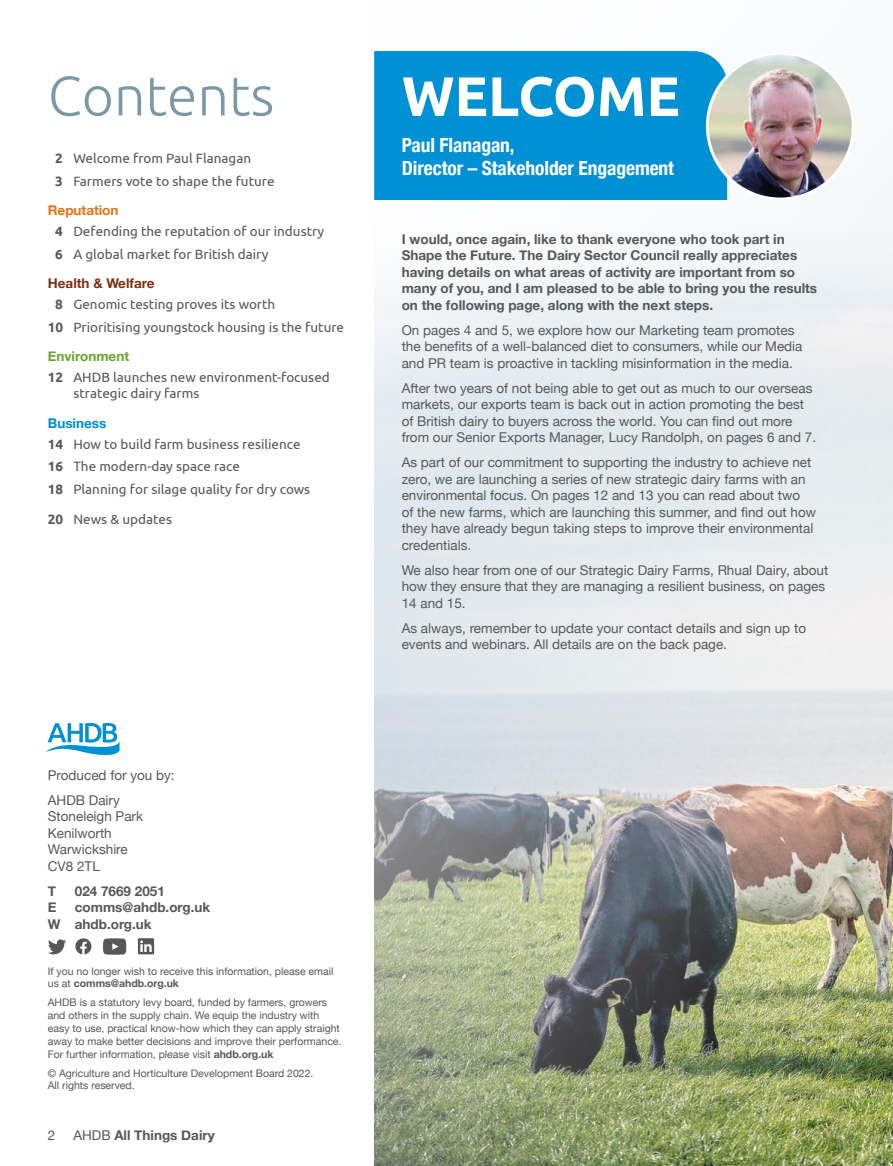
<style>
.page{position:relative;width:893px;height:1166px;background:#fff}
.page>*{position:absolute;margin:0;border:0;box-sizing:border-box;transform-origin:0 0}
.ARTICLE_MAIN_HEADING{font:300 55.5px "Ubuntu";color:#7a98a5}
.ARTICLE_MAIN_HEADING-2{font:700 55.5px "Ubuntu";color:#fff}
.ARTICLE_SUBHEADING{font:700 condensed 19.5px/23.2px "Helvetica Neue";letter-spacing:-.005em;color:#fff}
.MAIN_BODY{font:13.5px/16.5px "Helvetica Neue";color:#575756}
.CONTENTS_LIST{font:13.5px/16.5px "Ubuntu";color:#575756}
.MAIN_BODY_INTRO{font:700 13.5px/16.5px "Helvetica Neue";color:#575756}
.MAIN_BODY-2{font:700 13.5px/16.5px "Helvetica Neue";color:#575756}
.CONTENTS_HEADER{font:700 13.5px "Helvetica Neue";color:#7b3011}
.CONTENTS_HEADER-2{font:700 13.5px "Helvetica Neue";color:#6da32f}
.CONTENTS_HEADER-3{font:700 13.5px "Helvetica Neue";color:#ed7013}
.CONTENTS_HEADER-4{font:700 13.5px "Helvetica Neue";color:#0090d4}
.DISCLAIMER{font:10.5px/12.8px "Helvetica Neue";color:#575756}
.s1{font-weight:700}
.s2{font-weight:400}
</style>
<div class="page">
<div style="left:374px;top:0;width:519px;height:1165px;background:#fbfcfd"></div>
<img style="left:374px;top:179px;width:519px;height:986px">
<div style="left:374px;top:51px;width:353px;height:149px;background:#0090d4"></div>
<img style="left:707px;top:53px;width:146px;height:146px;border-radius:73px">
<div style="left:706px;top:52px;width:149px;height:148px;border:3px solid #fff;border-radius:50%"></div>
<svg style="left:48px;top:939px;width:18px;height:15px"></svg>
<svg style="left:75px;top:938px;width:16px;height:16px"></svg>
<svg style="left:103px;top:938px;width:23px;height:16px"></svg>
<svg style="left:138px;top:938px;width:16px;height:16px"></svg>
<svg style="left:45px;top:723px;width:75px;height:32px"></svg>
<p class="ARTICLE_MAIN_HEADING" style="left:48px;top:62px;width:228px">Contents</p>
<p class="CONTENTS_LIST" style="left:55px;top:150px;width:198px"><span class="s1">2</span> Welcome from Paul Flanagan</p>
<p class="CONTENTS_LIST" style="left:55px;top:172px;width:221px"><span class="s1">3</span> Farmers vote to shape the future</p>
<p class="CONTENTS_HEADER-3" style="left:48px;top:200px;width:72px">Reputation</p>
<p class="CONTENTS_LIST" style="left:55px;top:222px;width:271px"><span class="s1">4</span> Defending the reputation of our industry</p>
<p class="CONTENTS_LIST" style="left:55px;top:245px;width:215px"><span class="s1">6</span> A global market for British dairy</p>
<p class="CONTENTS_HEADER" style="left:48px;top:273px;width:108px">Health &amp; Welfare</p>
<p class="CONTENTS_LIST" style="left:55px;top:295px;width:222px"><span class="s1">8</span> Genomic testing proves its worth</p>
<p class="CONTENTS_LIST" style="left:48px;top:318px;width:298px"><span class="s1">10</span> Prioritising youngstock housing is the future</p>
<p class="CONTENTS_HEADER-2" style="left:48px;top:345px;width:83px">Environment</p>
<p class="CONTENTS_LIST" style="left:73px;top:368px;width:258px;text-indent:-26px"><span class="s1">12</span> AHDB launches new environment-focused strategic dairy farms</p>
<p class="CONTENTS_HEADER-4" style="left:48px;top:412px;width:60px">Business</p>
<p class="CONTENTS_LIST" style="left:48px;top:435px;width:254px"><span class="s1">14</span> How to build farm business resilience</p>
<p class="CONTENTS_LIST" style="left:48px;top:458px;width:194px"><span class="s1">16</span> The modern-day space race</p>
<p class="CONTENTS_LIST" style="left:48px;top:480px;width:264px"><span class="s1">18</span> Planning for silage quality for dry cows</p>
<p class="CONTENTS_LIST" style="left:48px;top:510px;width:126px"><span class="s1">20</span> News &amp; updates</p>
<p class="MAIN_BODY" style="left:48px;top:767px;width:128px">Produced for you by:</p>
<p class="MAIN_BODY" style="left:48px;top:792px;width:97px">AHDB Dairy<br>Stoneleigh Park<br>Kenilworth<br>Warwickshire<br>CV8 2TL</p>
<p class="MAIN_BODY-2" style="left:48px;top:882px;width:10px">T</p>
<p class="MAIN_BODY-2" style="left:75px;top:882px;width:92px">024 7669 2051</p>
<p class="MAIN_BODY-2" style="left:48px;top:899px;width:10px">E</p>
<p class="MAIN_BODY-2" style="left:48px;top:899px;width:164px;text-indent:27px">comms@ahdb.org.uk<br>W ahdb.org.uk</p>
<p class="DISCLAIMER" style="left:48px;top:964px;width:287px">If you no longer wish to receive this information, please email us at <span class="s1">comms@ahdb.org.uk</span></p>
<p class="DISCLAIMER" style="left:48px;top:996px;width:295px">AHDB is a statutory levy board, funded by farmers, growers and others in the supply chain. We equip the industry with easy to use, practical know-how which they can apply straight away to make better decisions and improve their performance.<br>For further information, please visit <span class="s1">ahdb.org.uk</span></p>
<p class="DISCLAIMER" style="left:48px;top:1066px;width:267px">© Agriculture and Horticulture Development Board 2022.<br>All rights reserved.</p>
<p class="MAIN_BODY" style="left:48px;top:1127px;width:9px">2</p>
<p class="MAIN_BODY_INTRO" style="left:73px;top:1126px;width:143px"><span class="s2">AHDB</span> All Things Dairy</p>
<p class="ARTICLE_MAIN_HEADING-2" style="left:402px;top:62px;width:280px">WELCOME</p>
<p class="ARTICLE_SUBHEADING" style="left:402px;top:132px;width:274px">Paul Flanagan,<br>Director – Stakeholder Engagement</p>
<p class="MAIN_BODY_INTRO" style="left:402px;top:231px;width:417px">I would, once again, like to thank everyone who took part in Shape the Future. The Dairy Sector Council really appreciates having details on what areas of activity are important from so many of you, and I am pleased to be able to bring you the results on the following page, along with the next steps.</p>
<p class="MAIN_BODY" style="left:402px;top:322px;width:402px">On pages 4 and 5, we explore how our Marketing team promotes the benefits of a well-balanced diet to consumers, while our Media and PR team is proactive in tackling misinformation in the media.</p>
<p class="MAIN_BODY" style="left:402px;top:380px;width:416px">After two years of not being able to get out as much to our overseas markets, our exports team is back out in action promoting the best of British dairy to buyers across the world. You can find out more from our Senior Exports Manager, Lucy Randolph, on pages 6 and 7.</p>
<p class="MAIN_BODY" style="left:402px;top:455px;width:416px">As part of our commitment to supporting the industry to achieve net zero, we are launching a series of new strategic dairy farms with an environmental focus. On pages 12 and 13 you can read about two<br>of the new farms, which are launching this summer, and find out how they have already begun taking steps to improve their environmental credentials.</p>
<p class="MAIN_BODY" style="left:402px;top:562px;width:428px">We also hear from one of our Strategic Dairy Farms, Rhual Dairy, about how they ensure that they are managing a resilient business, on pages<br>14 and 15.</p>
<p class="MAIN_BODY" style="left:402px;top:620px;width:406px">As always, remember to update your contact details and sign up to events and webinars. All details are on the back page.</p>
</div>
